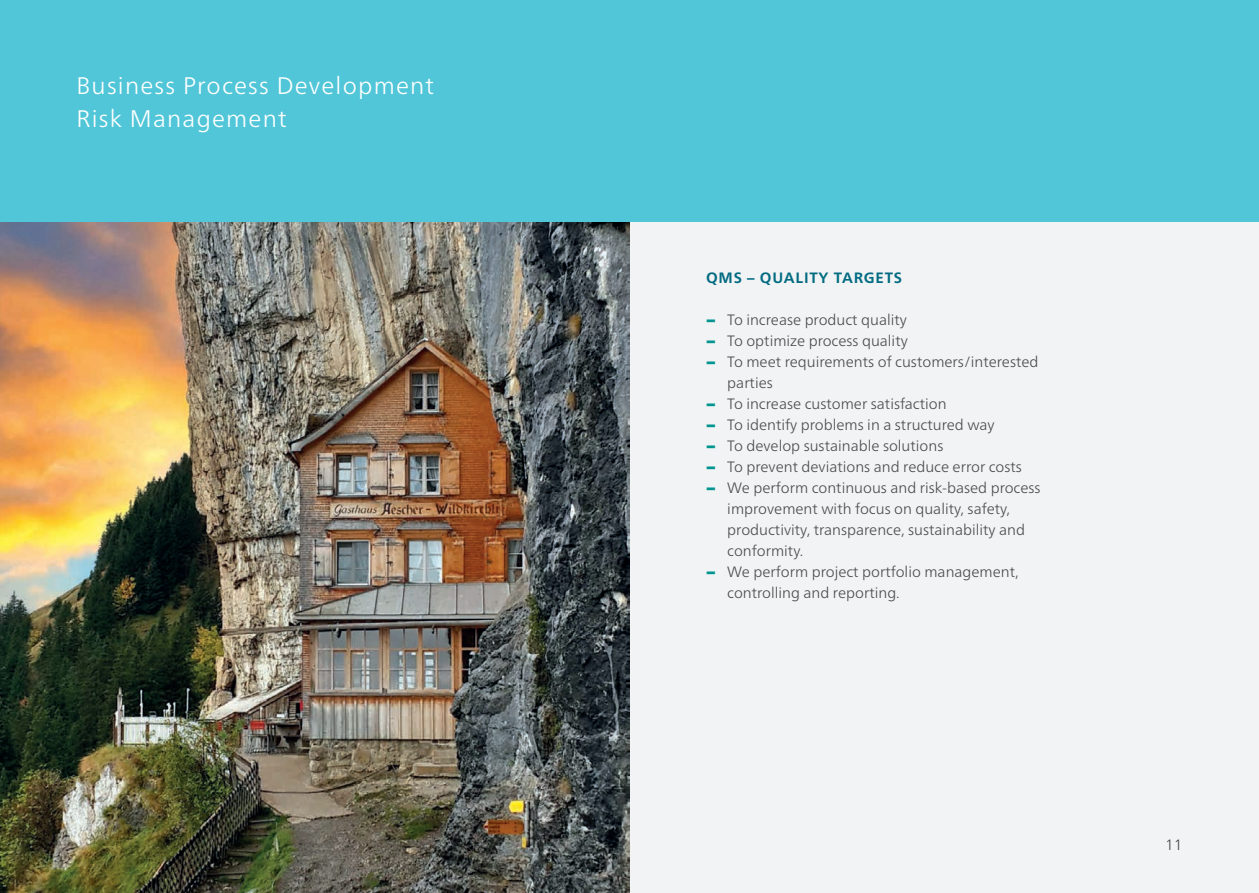
<style>
.page{position:relative;width:1259px;height:893px;background:#fff}
.page>*{position:absolute;margin:0;border:0;box-sizing:border-box;transform-origin:0 0}
.t1{font:300 24px/33px "Neue Frutiger World";letter-spacing:.05em;color:#fff}
.t2{font:300 15px "Neue Frutiger World";color:#4b4c4d}
.t3{font:700 15px "Neue Frutiger World";letter-spacing:.05em;color:#016b82}
.s1{font-family:"Neue Frutiger World Xtra Blk";font-weight:400;color:#00968f}
</style>
<div class="page">
<div style="left:0;top:0;width:1259px;height:223px;background:#51c6d8"></div>
<div style="left:0;top:223px;width:1259px;height:670px;background:#f2f3f4"></div>
<img style="left:0;top:223px;width:629px;height:670px">
<h1 class="t1" style="left:77px;top:70px;width:359px">Business Process Development<br>Risk Management</h1>
<p class="t3" style="left:706px;top:265px;width:198px">QMS – QUALITY TARGETS</p>
<p class="t2" style="left:706px;top:308px;width:202px"><span class="s1">−</span> To increase product quality</p>
<p class="t2" style="left:706px;top:329px;width:203px"><span class="s1">−</span> To optimize process quality</p>
<p class="t2" style="left:706px;top:350px;width:334px"><span class="s1">−</span> To meet requirements of customers/interested</p>
<p class="t2" style="left:727px;top:371px;width:47px">parties</p>
<p class="t2" style="left:706px;top:392px;width:242px"><span class="s1">−</span> To increase customer satisfaction</p>
<p class="t2" style="left:706px;top:413px;width:290px"><span class="s1">−</span> To identify problems in a structured way</p>
<p class="t2" style="left:706px;top:434px;width:239px"><span class="s1">−</span> To develop sustainable solutions</p>
<p class="t2" style="left:706px;top:455px;width:317px"><span class="s1">−</span> To prevent deviations and reduce error costs</p>
<p class="t2" style="left:706px;top:476px;width:336px"><span class="s1">−</span> We perform continuous and risk-based process</p>
<p class="t2" style="left:727px;top:497px;width:284px">improvement with focus on quality, safety,</p>
<p class="t2" style="left:727px;top:518px;width:299px">productivity, transparence, sustainability and</p>
<p class="t2" style="left:727px;top:539px;width:78px">conformity.</p>
<p class="t2" style="left:706px;top:560px;width:314px"><span class="s1">−</span> We perform project portfolio management,</p>
<p class="t2" style="left:727px;top:581px;width:174px">controlling and reporting.</p>
<p class="t2" style="left:1165px;top:833px;width:19px">11</p>
</div>
